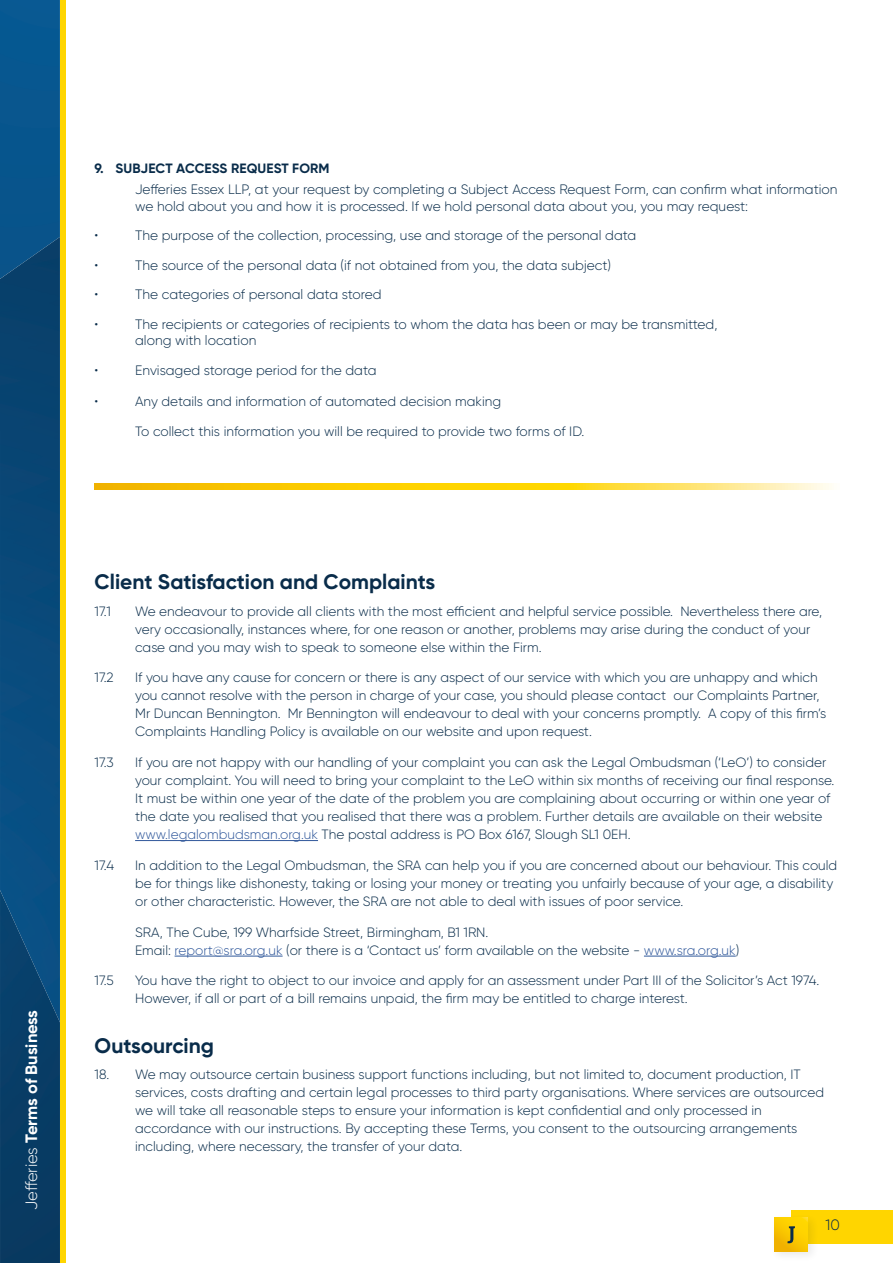
<style>
.page{position:relative;width:893px;height:1263px;background:#fff}
.page>*{position:absolute;margin:0;border:0;box-sizing:border-box;transform-origin:0 0}
.t1{font:700 21px "Gilroy";color:#092c4a}
.t2{font:700 16.5px "Gilroy";color:#fff}
.t3{font:300 15px "Gilroy";color:#092c4a}
.t4{font:300 13.65px/16.6px "Gilroy";color:#092c4a}
.t5{font:300 13.5px/18px "Gilroy";color:#092c4a}
.t6{font:700 13.5px "Gilroy";letter-spacing:.005em;color:#092c4a}
.s1{font-weight:300}
.s2{color:#30589b}
</style>
<div class="page">
<div style="left:0;top:0;width:60px;height:237px;background:#07568e"></div>
<img style="left:0;top:237px;width:60px;height:653px">
<img style="left:0;top:890px;width:60px;height:373px">
<div style="left:60px;top:0;width:6px;height:1263px;background:#ffd500"></div>
<div style="left:791px;top:1210px;width:102px;height:33px;background:#ffd500"></div>
<div style="left:769px;top:1213px;width:50px;height:49px;background:#1b1c20;opacity:.1"></div>
<svg style="left:774px;top:1218px;width:34px;height:33px"></svg>
<svg style="left:787px;top:1226px;width:8px;height:17px"></svg>
<hr style="left:135px;top:840px;width:183px;height:1px;background:#30589b">
<hr style="left:175px;top:956px;width:108px;height:1px;background:#30589b">
<hr style="left:644px;top:956px;width:92px;height:1px;background:#30589b">
<svg style="left:95px;top:483px;width:737px;height:6px;background:#fcd42c"></svg>
<p class="t2" style="left:21px;top:1210px;width:201px;rotate:-90deg"><span class="s1">Jefferies</span> Terms of Business</p>
<p class="t6" style="left:95px;top:160px;width:236px">9. SUBJECT ACCESS REQUEST FORM</p>
<p class="t4" style="left:135px;top:181px;width:704px">Jefferies Essex LLP, at your request by completing a Subject Access Request Form, can confirm what information we hold about you and how it is processed. If we hold personal data about you, you may request:</p>
<p class="t4" style="left:95px;top:227px;width:5px">•</p>
<p class="t4" style="left:135px;top:227px;width:503px">The purpose of the collection, processing, use and storage of the personal data</p>
<p class="t4" style="left:95px;top:257px;width:5px">•</p>
<p class="t4" style="left:135px;top:257px;width:477px">The source of the personal data (if not obtained from you, the data subject)</p>
<p class="t4" style="left:95px;top:286px;width:5px">•</p>
<p class="t4" style="left:135px;top:286px;width:248px">The categories of personal data stored</p>
<p class="t4" style="left:95px;top:315px;width:5px">•</p>
<p class="t4" style="left:135px;top:315px;width:584px">The recipients or categories of recipients to whom the data has been or may be transmitted, along with location</p>
<p class="t4" style="left:95px;top:362px;width:5px">•</p>
<p class="t4" style="left:135px;top:362px;width:243px">Envisaged storage period for the data</p>
<p class="t5" style="left:95px;top:392px;width:5px">•</p>
<p class="t5" style="left:135px;top:392px;width:367px">Any details and information of automated decision making</p>
<p class="t5" style="left:135px;top:422px;width:451px">To collect this information you will be required to provide two forms of ID.</p>
<h1 class="t1" style="left:95px;top:569px;width:342px">Client Satisfaction and Complaints</h1>
<p class="t5" style="left:95px;top:602px;width:18px">17.1</p>
<p class="t5" style="left:135px;top:602px;width:688px">We endeavour to provide all clients with the most efficient and helpful service possible. Nevertheless there are, very occasionally, instances where, for one reason or another, problems may arise during the conduct of your case and you may wish to speak to someone else within the Firm.</p>
<p class="t5" style="left:95px;top:668px;width:21px">17.2</p>
<p class="t5" style="left:135px;top:668px;width:693px">If you have any cause for concern or there is any aspect of our service with which you are unhappy and which you cannot resolve with the person in charge of your case, you should please contact our Complaints Partner, Mr Duncan Bennington. Mr Bennington will endeavour to deal with your concerns promptly. A copy of this firm’s Complaints Handling Policy is available on our website and upon request.</p>
<p class="t5" style="left:95px;top:753px;width:21px">17.3</p>
<p class="t5" style="left:135px;top:753px;width:701px">If you are not happy with our handling of your complaint you can ask the Legal Ombudsman (‘LeO’) to consider your complaint. You will need to bring your complaint to the LeO within six months of receiving our final response.<br>It must be within one year of the date of the problem you are complaining about occurring or within one year of the date you realised that you realised that there was a problem. Further details are available on their website <span class="s2">www.legalombudsman.org.uk</span> The postal address is PO Box 6167, Slough SL1 0EH.</p>
<p class="t5" style="left:95px;top:856px;width:21px">17.4</p>
<p class="t5" style="left:135px;top:856px;width:704px">In addition to the Legal Ombudsman, the SRA can help you if you are concerned about our behaviour. This could be for things like dishonesty, taking or losing your money or treating you unfairly because of your age, a disability or other characteristic. However, the SRA are not able to deal with issues of poor service.</p>
<p class="t5" style="left:135px;top:923px;width:606px">SRA, The Cube, 199 Wharfside Street, Birmingham, B1 1RN.<br>Email: <span class="s2">report@sra.org.uk</span> (or there is a ‘Contact us’ form available on the website - <span class="s2">www.sra.org.uk</span>)</p>
<p class="t5" style="left:95px;top:971px;width:21px">17.5</p>
<p class="t5" style="left:135px;top:971px;width:686px">You have the right to object to our invoice and apply for an assessment under Part III of the Solicitor’s Act 1974.<br>However, if all or part of a bill remains unpaid, the firm may be entitled to charge interest.</p>
<h1 class="t1" style="left:95px;top:1032px;width:121px">Outsourcing</h1>
<p class="t5" style="left:135px;top:1065px;width:690px;text-indent:-40px">18. We may outsource certain business support functions including, but not limited to, document production, IT services, costs drafting and certain legal processes to third party organisations. Where services are outsourced we will take all reasonable steps to ensure your information is kept confidential and only processed in accordance with our instructions. By accepting these Terms, you consent to the outsourcing arrangements including, where necessary, the transfer of your data.</p>
<p class="t3" style="left:825px;top:1215px;width:16px">10</p>
</div>
